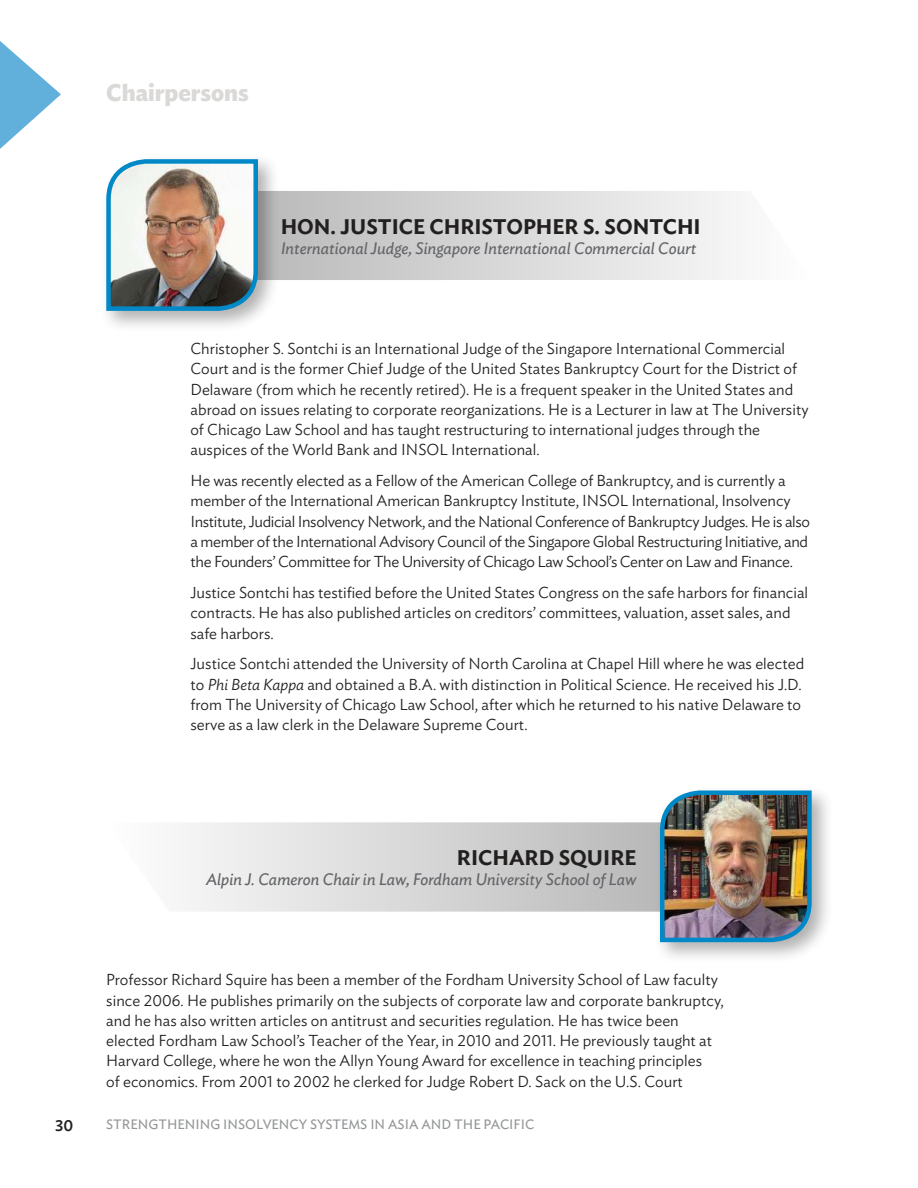
<style>
.page{position:relative;width:918px;height:1188px;background:#fff}
.page>*{position:absolute;margin:0;border:0;box-sizing:border-box;transform-origin:0 0}
.t1{font:700 24px "Ideal Sans";color:#dad9d7;scale:.95 1}
.t2{font:600 21px "Ideal Sans";color:#221f1f}
.t3{font:italic 16.5px "Ideal Sans";color:#646569}
.t4{font:300 15.75px/20.2px "Ideal Sans";color:#221f1f}
.t5{font:300 15.75px/20.2px "Ideal Sans";letter-spacing:-.02em;color:#221f1f}
.t6{font:500 15.75px "Ideal Sans";color:#221f1f}
.t7{font:13.5px "Ideal Sans";color:#939597}
.s1{font-style:italic}
</style>
<div class="page">
<svg style="left:0;top:41px;width:61px;height:108px"></svg>
<div style="left:100px;top:153px;width:180px;height:180px;background:#221f1f;opacity:.35"></div>
<img style="left:104px;top:157px;width:156px;height:156px">
<div style="left:654px;top:784px;width:180px;height:181px;background:#221f1f;opacity:.35"></div>
<img style="left:658px;top:788px;width:156px;height:156px">
<h1 class="t1" style="left:106px;top:82px;width:152px">Chairpersons</h1>
<h2 class="t2" style="left:281px;top:214px;width:422px">HON. JUSTICE CHRISTOPHER S. SONTCHI</h2>
<p class="t3" style="left:281px;top:241px;width:417px">International Judge, Singapore International Commercial Court</p>
<p class="t4" style="left:190px;top:339px;width:620px">Christopher S. Sontchi is an International Judge of the Singapore International Commercial Court and is the former Chief Judge of the United States Bankruptcy Court for the District of Delaware (from which he recently retired). He is a frequent speaker in the United States and abroad on issues relating to corporate reorganizations. He is a Lecturer in law at The University of Chicago Law School and has taught restructuring to international judges through the auspices of the World Bank and INSOL International.</p>
<p class="t5" style="left:190px;top:471px;width:621px">He was recently elected as a Fellow of the American College of Bankruptcy, and is currently a member of the International American Bankruptcy Institute, INSOL International, Insolvency Institute, Judicial Insolvency Network, and the National Conference of Bankruptcy Judges. He is also a member of the International Advisory Council of the Singapore Global Restructuring Initiative, and the Founders’ Committee for The University of Chicago Law School’s Center on Law and Finance.</p>
<p class="t4" style="left:190px;top:583px;width:619px">Justice Sontchi has testified before the United States Congress on the safe harbors for financial contracts. He has also published articles on creditors’ committees, valuation, asset sales, and safe harbors.</p>
<p class="t4" style="left:190px;top:654px;width:615px">Justice Sontchi attended the University of North Carolina at Chapel Hill where he was elected to <span class="s1">Phi Beta Kappa</span> and obtained a B.A. with distinction in Political Science. He received his J.D. from The University of Chicago Law School, after which he returned to his native Delaware to serve as a law clerk in the Delaware Supreme Court.</p>
<h2 class="t2" style="left:457px;top:845px;width:181px">RICHARD SQUIRE</h2>
<p class="t3" style="left:206px;top:872px;width:432px">Alpin J. Cameron Chair in Law, Fordham University School of Law</p>
<p class="t4" style="left:106px;top:970px;width:619px">Professor Richard Squire has been a member of the Fordham University School of Law faculty since 2006. He publishes primarily on the subjects of corporate law and corporate bankruptcy, and he has also written articles on antitrust and securities regulation. He has twice been elected Fordham Law School’s Teacher of the Year, in 2010 and 2011. He previously taught at Harvard College, where he won the Allyn Young Award for excellence in teaching principles<br>of economics. From 2001 to 2002 he clerked for Judge Robert D. Sack on the U.S. Court</p>
<p class="t6" style="left:55px;top:1119px;width:20px">30</p>
<p class="t7" style="left:106px;top:1119px;width:429px">STRENGTHENING INSOLVENCY SYSTEMS IN ASIA AND THE PACIFIC</p>
</div>
